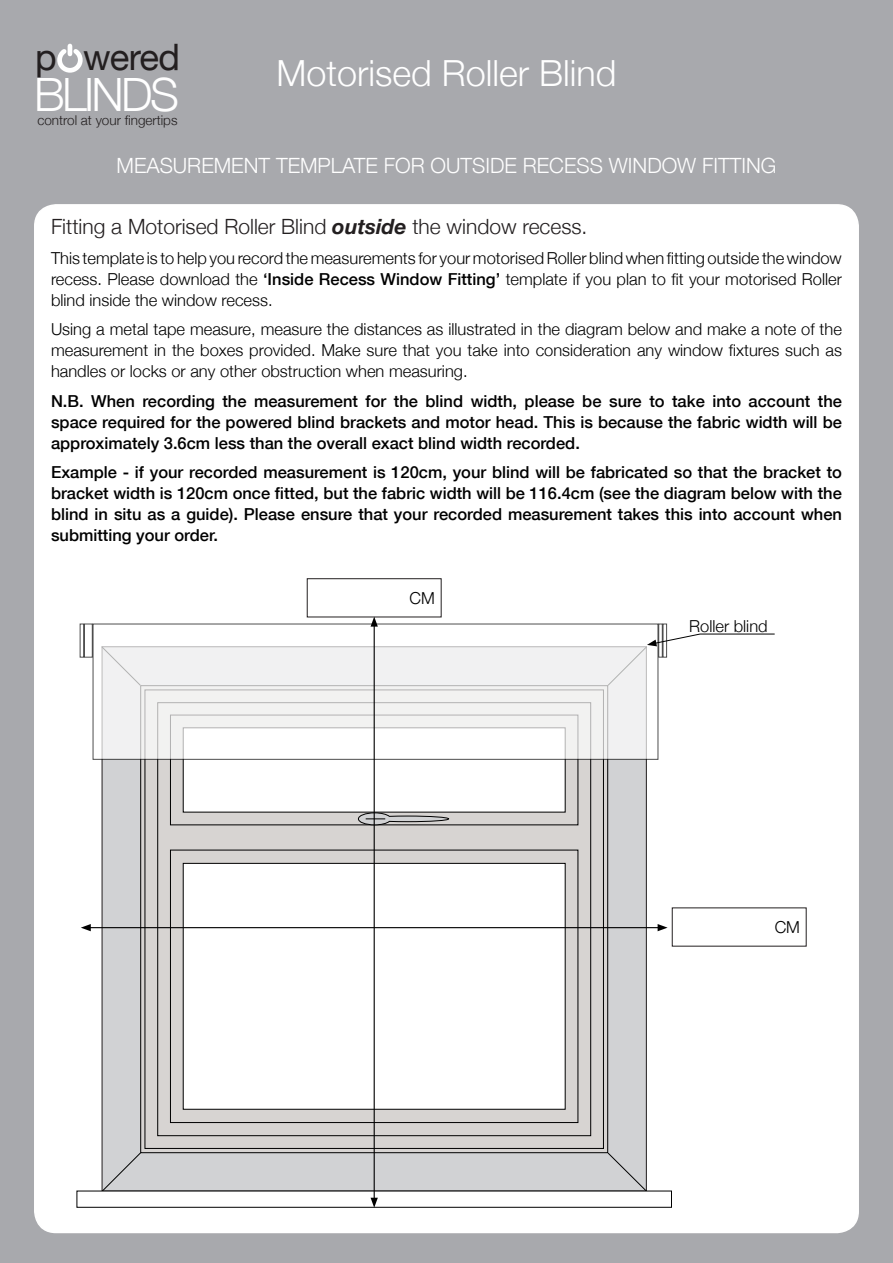
<style>
.page{position:relative;width:893px;height:1263px;background:#a8a9ad}
.page>*{position:absolute;margin:0;border:0;box-sizing:border-box;transform-origin:0 0}
.t1{font:300 45.9px "Helvetica Neue";letter-spacing:-.055em;color:#fff}
.t2{font:36.45px "Helvetica Neue";letter-spacing:-.02em;color:#231f20}
.t3{font:300 36px "Helvetica Neue";color:#fff}
.t4{font:300 21px "Helvetica Neue";color:#231f20}
.t5{font:300 21px "Helvetica Neue";color:#fff}
.t6{font:500 16.5px/21px "Helvetica Neue";color:#000;text-align:justify}
.t7{font:300 16.5px/21px "Helvetica Neue";color:#000;text-align:justify}
.t8{font:300 13.5px "Helvetica Neue";color:#231f20}
.s1{font-weight:700;font-style:italic}
.s2{font-weight:500}
</style>
<div class="page">
<div style="left:35px;top:205px;width:823px;height:1027px;background:#fff;border-radius:21px"></div>
<div style="left:102px;top:647px;width:544px;height:544px;background:#d1d2d4"></div>
<div style="left:140px;top:685px;width:468px;height:468px;background:#d7d4d2;border:1px solid #000"></div>
<svg style="left:607px;top:1152px;width:41px;height:39px"></svg>
<svg style="left:101px;top:1152px;width:41px;height:39px"></svg>
<div style="left:170px;top:850px;width:408px;height:273px;border:1px solid #000"></div>
<div style="left:183px;top:727px;width:383px;height:85px;background:#fff"></div>
<div style="left:183px;top:863px;width:383px;height:246px;background:#fff;border:1px solid #000"></div>
<div style="left:77px;top:1191px;width:595px;height:17px;background:#fff;border:1px solid #000"></div>
<svg style="left:358px;top:812px;width:91px;height:14px"></svg>
<div style="left:307px;top:578px;width:135px;height:39px;border:1px solid #231f20"></div>
<hr style="left:88px;top:927px;width:572px;height:1px;background:#000">
<svg style="left:81px;top:924px;width:10px;height:7px"></svg>
<svg style="left:658px;top:924px;width:10px;height:7px"></svg>
<svg style="left:55px;top:45px;width:30px;height:30px"></svg>
<svg style="left:93px;top:624px;width:565px;height:136px;fill:#f2f2f2"></svg>
<hr style="left:374px;top:624px;width:1px;height:576px;background:#000">
<svg style="left:371px;top:617px;width:7px;height:10px"></svg>
<svg style="left:371px;top:1198px;width:7px;height:10px"></svg>
<svg style="left:607px;top:633px;width:168px;height:53px"></svg>
<p class="t2" style="left:35px;top:35px;width:146px">p wered</p>
<p class="t1" style="left:34px;top:67px;width:147px">BLINDS</p>
<p class="t8" style="left:37px;top:112px;width:142px">control at your fingertips</p>
<p class="t3" style="left:276px;top:51px;width:342px">Motorised Roller Blind</p>
<p class="t5" style="left:117px;top:153px;width:661px">MEASUREMENT TEMPLATE FOR OUTSIDE RECESS WINDOW FITTING</p>
<p class="t4" style="left:51px;top:214px;width:538px">Fitting a Motorised Roller Blind <span class="s1">outside</span> the window recess.</p>
<p class="t7" style="left:51px;top:247px;width:792px">This template is to help you record the measurements for your motorised Roller blind when fitting outside the window recess. Please download the <span class="s2">‘Inside Recess Window Fitting’</span> template if you plan to fit your motorised Roller blind inside the window recess.</p>
<p class="t7" style="left:51px;top:318px;width:792px">Using a metal tape measure, measure the distances as illustrated in the diagram below and make a note of the measurement in the boxes provided. Make sure that you take into consideration any window fixtures such as handles or locks or any other obstruction when measuring.</p>
<p class="t6" style="left:51px;top:390px;width:792px">N.B. When recording the measurement for the blind width, please be sure to take into account the space required for the powered blind brackets and motor head. This is because the fabric width will be approximately 3.6cm less than the overall exact blind width recorded.</p>
<p class="t6" style="left:51px;top:461px;width:792px">Example - if your recorded measurement is 120cm, your blind will be fabricated so that the bracket to bracket width is 120cm once fitted, but the fabric width will be 116.4cm (see the diagram below with the blind in situ as a guide). Please ensure that your recorded measurement takes this into account when submitting your order.</p>
<p class="t7" style="left:410px;top:587px;width:27px">CM</p>
<p class="t7" style="left:689px;top:615px;width:80px">Roller blind</p>
<p class="t7" style="left:775px;top:916px;width:27px">CM</p>
</div>
